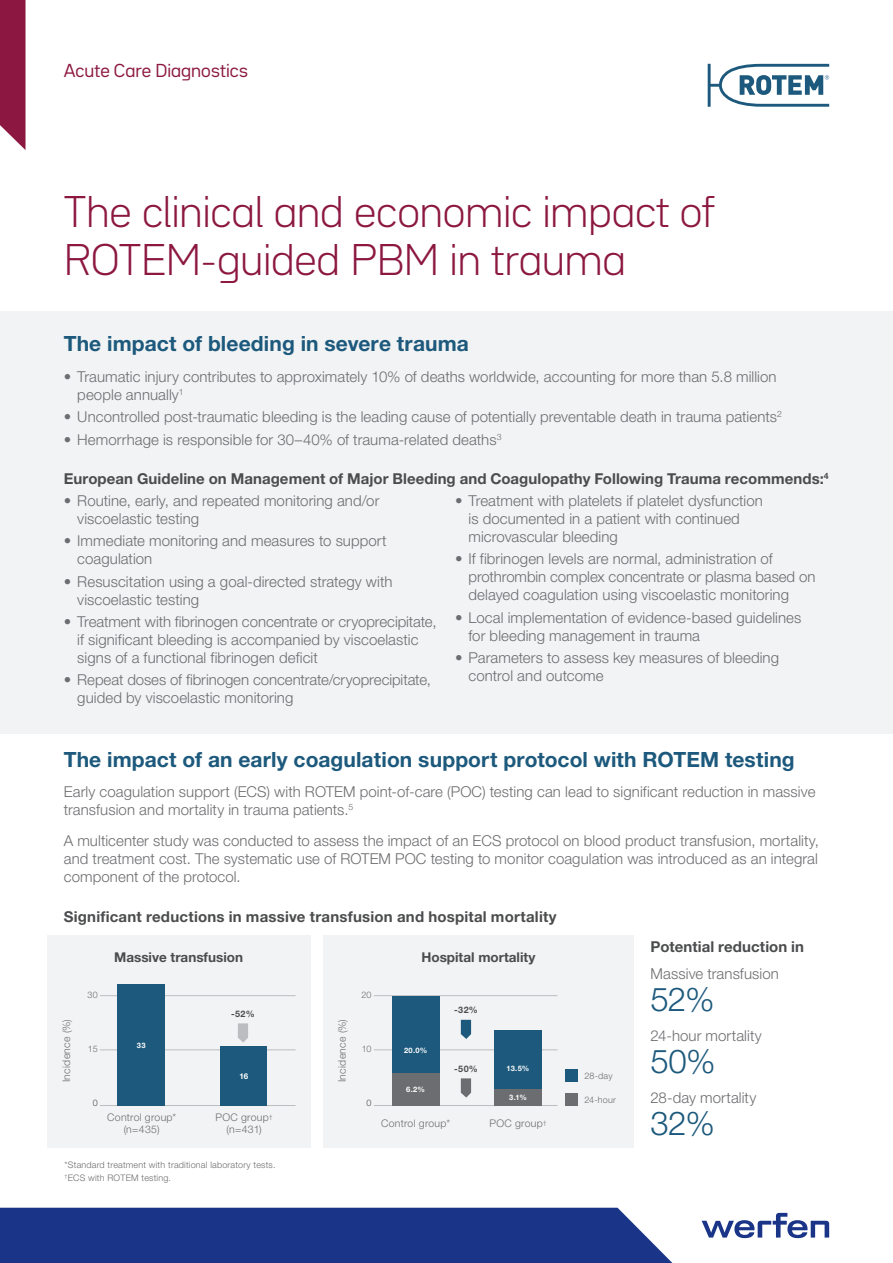
<style>
.page{position:relative;width:893px;height:1263px;background:#fff}
.page>*{position:absolute;margin:0;border:0;box-sizing:border-box;transform-origin:0 0}
.t1{font:300 39px/48px "Bw Seido Raw";letter-spacing:-.01em;color:#8c1841}
.t2{font:300 33px "Helvetica Neue LT Pro";color:#1c597c}
.t3{font:700 21px "Helvetica Neue LT Pro";letter-spacing:.005em;color:#1c597c}
.t4{font:16.5px "Bw Seido Raw";color:#8c1841}
.t5{font:300 15px/18px "Helvetica Neue LT Pro";letter-spacing:.005em;color:#6c6d70}
.GRAPH_TITLE{font:700 15px "Helvetica Neue LT Pro";letter-spacing:.005em;color:#4b4c4d}
.GRAPH_TITLE-2{font:700 13.5px "Helvetica Neue LT Pro";color:#4b4c4d}
.t6{font:300 10.5px/12px "Helvetica Neue LT Pro";letter-spacing:.03em;color:#6c6d70;text-align:center}
.FINE_PRINT{font:300 9px "Helvetica Neue LT Pro";letter-spacing:.02em;color:#6c6d70}
.t7{font:700 9px "Helvetica Neue LT Pro";color:#4b4c4d}
.t8{font:300 9px "Helvetica Neue LT Pro";color:#4b4c4d}
.t9{font:700 7.95px "Helvetica Neue LT Pro";color:#fff}
.t10{font:700 7.5px "Helvetica Neue LT Pro";color:#fff}
</style>
<div class="page">
<div style="left:0;top:311px;width:893px;height:422px;background:#f2f3f4"></div>
<svg style="left:708px;top:64px;width:121px;height:43px"></svg>
<svg style="left:702px;top:1213px;width:127px;height:25px"></svg>
<div style="left:0;top:1208px;width:672px;height:55px;background:#1a3588"></div>
<svg style="left:0;top:0;width:26px;height:150px;background:#972f53"></svg>
<div style="left:47px;top:935px;width:263px;height:213px;background:#f2f3f4"></div>
<hr style="left:100px;top:1105px;width:196px;height:1px;background:#bcbdc0">
<hr style="left:100px;top:1049px;width:196px;height:1px;background:#bcbdc0">
<hr style="left:100px;top:995px;width:196px;height:1px;background:#bcbdc0">
<div style="left:220px;top:1046px;width:47px;height:60px;background:#1c597c"></div>
<div style="left:323px;top:935px;width:311px;height:213px;background:#f2f3f4"></div>
<hr style="left:374px;top:1105px;width:183px;height:1px;background:#bcbdc0">
<hr style="left:374px;top:1049px;width:183px;height:1px;background:#bcbdc0">
<hr style="left:374px;top:995px;width:183px;height:1px;background:#bcbdc0">
<div style="left:118px;top:984px;width:47px;height:122px;background:#1c597c"></div>
<svg style="left:238px;top:1023px;width:10px;height:19px"></svg>
<svg style="left:461px;top:1020px;width:10px;height:19px"></svg>
<svg style="left:461px;top:1078px;width:10px;height:19px"></svg>
<div style="left:392px;top:996px;width:47px;height:110px;background:#1c597c"></div>
<div style="left:494px;top:1030px;width:48px;height:76px;background:#1c597c"></div>
<div style="left:392px;top:1073px;width:47px;height:33px;background:#6c6d70"></div>
<div style="left:494px;top:1089px;width:48px;height:17px;background:#6c6d70"></div>
<div style="left:565px;top:1069px;width:13px;height:13px;background:#1c597c"></div>
<div style="left:565px;top:1092px;width:13px;height:13px;background:#6c6d70"></div>
<p class="t4" style="left:64px;top:60px;width:186px">Acute Care Diagnostics</p>
<p class="t1" style="left:64px;top:188px;width:653px">The clinical and economic impact of<br>ROTEM-guided PBM in trauma</p>
<p class="t3" style="left:64px;top:331px;width:407px">The impact of bleeding in severe trauma</p>
<p class="t5" style="left:77px;top:367px;width:701px;text-indent:-14px">• Traumatic injury contributes to approximately 10% of deaths worldwide, accounting for more than 5.8 million people annually<sup>1</sup></p>
<p class="t5" style="left:64px;top:408px;width:720px">• Uncontrolled post-traumatic bleeding is the leading cause of potentially preventable death in trauma patients<sup>2</sup></p>
<p class="t5" style="left:64px;top:430px;width:439px">• Hemorrhage is responsible for 30–40% of trauma-related deaths<sup>3</sup></p>
<p class="GRAPH_TITLE" style="left:64px;top:469px;width:766px">European Guideline on Management of Major Bleeding and Coagulopathy Following Trauma recommends:<sup>4</sup></p>
<p class="t5" style="left:77px;top:491px;width:304px;text-indent:-14px">• Routine, early, and repeated monitoring and/or viscoelastic testing</p>
<p class="t5" style="left:77px;top:532px;width:311px;text-indent:-14px">• Immediate monitoring and measures to support coagulation</p>
<p class="t5" style="left:77px;top:572px;width:317px;text-indent:-14px">• Resuscitation using a goal-directed strategy with viscoelastic testing</p>
<p class="t5" style="left:77px;top:612px;width:361px;text-indent:-14px">• Treatment with fibrinogen concentrate or cryoprecipitate, if significant bleeding is accompanied by viscoelastic signs of a functional fibrinogen deficit</p>
<p class="t5" style="left:77px;top:670px;width:355px;text-indent:-14px">• Repeat doses of fibrinogen concentrate/cryoprecipitate, guided by viscoelastic monitoring</p>
<p class="t5" style="left:468px;top:491px;width:296px;text-indent:-14px">• Treatment with platelets if platelet dysfunction is documented in a patient with continued microvascular bleeding</p>
<p class="t5" style="left:468px;top:550px;width:348px;text-indent:-14px">• If fibrinogen levels are normal, administration of prothrombin complex concentrate or plasma based on delayed coagulation using viscoelastic monitoring</p>
<p class="t5" style="left:468px;top:608px;width:334px;text-indent:-14px">• Local implementation of evidence-based guidelines for bleeding management in trauma</p>
<p class="t5" style="left:468px;top:648px;width:312px;text-indent:-14px">• Parameters to assess key measures of bleeding control and outcome</p>
<p class="t3" style="left:64px;top:746px;width:732px">The impact of an early coagulation support protocol with ROTEM testing</p>
<p class="t5" style="left:64px;top:783px;width:753px">Early coagulation support (ECS) with ROTEM point-of-care (POC) testing can lead to significant reduction in massive transfusion and mortality in trauma patients.<sup>5</sup></p>
<p class="t5" style="left:64px;top:831px;width:757px;text-align:justify">A multicenter study was conducted to assess the impact of an ECS protocol on blood product transfusion, mortality, and treatment cost. The systematic use of ROTEM POC testing to monitor coagulation was introduced as an integral component of the protocol.</p>
<p class="GRAPH_TITLE" style="left:64px;top:907px;width:494px">Significant reductions in massive transfusion and hospital mortality</p>
<p class="GRAPH_TITLE" style="left:651px;top:938px;width:155px">Potential reduction in</p>
<p class="t5" style="left:651px;top:964px;width:130px">Massive transfusion</p>
<p class="t2" style="left:651px;top:979px;width:65px">52%</p>
<p class="t5" style="left:651px;top:1026px;width:113px">24-hour mortality</p>
<p class="t2" style="left:651px;top:1041px;width:66px">50%</p>
<p class="t5" style="left:651px;top:1088px;width:107px">28-day mortality</p>
<p class="t2" style="left:651px;top:1103px;width:66px">32%</p>
<p class="GRAPH_TITLE-2" style="left:114px;top:949px;width:130px">Massive transfusion</p>
<p class="GRAPH_TITLE-2" style="left:421px;top:949px;width:115px">Hospital mortality</p>
<p class="FINE_PRINT" style="left:87px;top:989px;width:12px">30</p>
<p class="FINE_PRINT" style="left:361px;top:989px;width:12px">20</p>
<p class="t7" style="left:454px;top:1005px;width:25px">-32%</p>
<p class="t7" style="left:231px;top:1008px;width:25px">-52%</p>
<p class="t6" style="left:60px;top:1082px;width:65px;rotate:-90deg">Incidence (%)</p>
<p class="t6" style="left:336px;top:1082px;width:65px;rotate:-90deg">Incidence (%)</p>
<p class="t10" style="left:137px;top:1040px;width:10px">33</p>
<p class="FINE_PRINT" style="left:362px;top:1043px;width:11px">10</p>
<p class="FINE_PRINT" style="left:88px;top:1043px;width:11px">15</p>
<p class="t10" style="left:404px;top:1046px;width:25px">20.0%</p>
<p class="t10" style="left:507px;top:1063px;width:24px">13.5%</p>
<p class="t7" style="left:454px;top:1063px;width:25px">-50%</p>
<p class="FINE_PRINT" style="left:584px;top:1070px;width:30px">28-day</p>
<p class="FINE_PRINT" style="left:584px;top:1094px;width:33px">24-hour</p>
<p class="t9" style="left:239px;top:1071px;width:10px">16</p>
<p class="t6" style="left:216px;top:1111px;width:58px">POC group<sup>† </sup>(n=431)</p>
<p class="FINE_PRINT" style="left:65px;top:1159px;width:212px">*Standard treatment with traditional laboratory tests.</p>
<p class="FINE_PRINT" style="left:65px;top:1172px;width:108px"><sup>†</sup>ECS with ROTEM testing.</p>
<p class="t10" style="left:406px;top:1085px;width:20px">6.2%</p>
<p class="t10" style="left:509px;top:1093px;width:19px">3.1%</p>
<p class="t8" style="left:93px;top:1097px;width:7px">0</p>
<p class="t8" style="left:367px;top:1097px;width:7px">0</p>
<p class="t6" style="left:107px;top:1111px;width:71px">Control group* (n=435)</p>
<p class="t6" style="left:381px;top:1117px;width:71px">Control group*</p>
<p class="t6" style="left:490px;top:1117px;width:58px">POC group<sup>†</sup></p>
</div>
